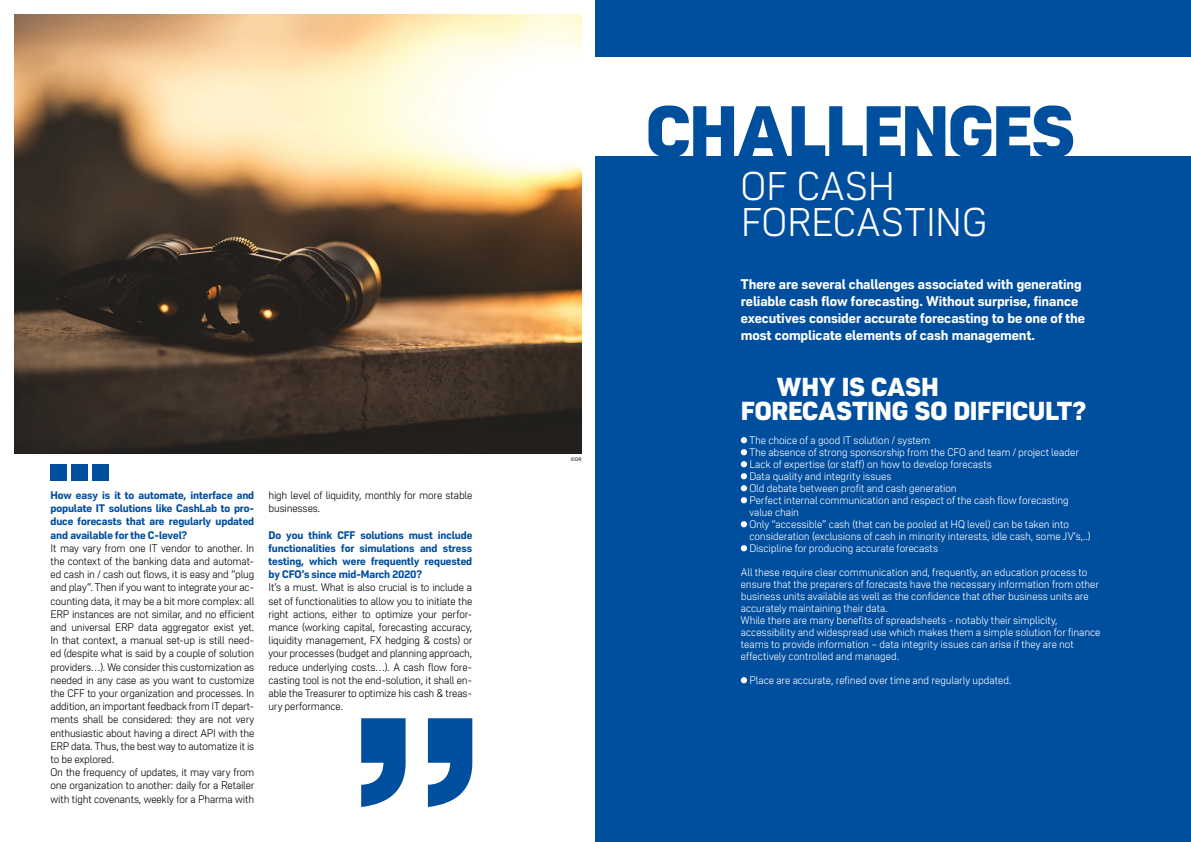
<style>
.page{position:relative;width:1191px;height:842px;background:#fff}
.page>*{position:absolute;margin:0;border:0;box-sizing:border-box;transform-origin:0 0}
.t1{font:800 72px "Roag";letter-spacing:-.02em;color:#004e9e}
.t2{font:300 40px/36px "Roag";letter-spacing:.01em;color:#fff}
.t3{font:800 26px/24px "Roag";letter-spacing:-.01em;color:#fff}
.t4{font:700 14px/16.8px "Roag";letter-spacing:-.005em;color:#fff}
.t5{font:300 11px/13.2px "Roag";letter-spacing:-.01em;color:#000}
.t6{font:300 11px/12px "Roag";color:#fff}
.t7{font:700 11px/13.2px "Roag";letter-spacing:-.01em;color:#004e9e;text-align:justify}
.t8{font:5px "Roag";color:#000}
</style>
<div class="page">
<div style="left:595px;top:0;width:596px;height:842px;background:#004e9e"></div>
<svg style="left:741px;top:437px;width:6px;height:6px"></svg>
<svg style="left:741px;top:449px;width:6px;height:6px"></svg>
<svg style="left:741px;top:461px;width:6px;height:6px"></svg>
<svg style="left:741px;top:473px;width:6px;height:6px"></svg>
<svg style="left:741px;top:485px;width:6px;height:6px"></svg>
<svg style="left:741px;top:497px;width:6px;height:6px"></svg>
<svg style="left:741px;top:521px;width:6px;height:6px"></svg>
<svg style="left:741px;top:545px;width:6px;height:6px"></svg>
<svg style="left:741px;top:677px;width:6px;height:6px"></svg>
<div style="left:595px;top:57px;width:596px;height:99px;background:#fff"></div>
<svg style="left:361px;top:718px;width:111px;height:89px"></svg>
<img style="left:14px;top:14px;width:567px;height:440px">
<div style="left:50px;top:464px;width:17px;height:17px;background:#004e9e"></div>
<div style="left:71px;top:464px;width:17px;height:17px;background:#004e9e"></div>
<div style="left:92px;top:464px;width:17px;height:17px;background:#004e9e"></div>
<p class="t7" style="left:50px;top:487px;width:205px">How easy is it to automate, interface and populate IT solutions like CashLab to pro&shy;duce forecasts that are regularly updated and available for the C-level?</p>
<p class="t5" style="left:50px;top:540px;width:205px">It may vary from one IT vendor to another. In the context of the banking data and automat&shy;ed cash in / cash out flows, it is easy and “plug and play”. Then if you want to integrate your ac&shy;counting data, it may be a bit more complex: all ERP instances are not similar, and no efficient and universal ERP data aggregator exist yet.<br>In that context, a manual set-up is still need&shy;ed (despite what is said by a couple of solution providers…). We consider this customization as needed in any case as you want to customize the CFF to your organization and processes. In addition, an important feedback from IT depart&shy;ments shall be considered: they are not very enthusiastic about having a direct API with the ERP data. Thus, the best way to automatize it is to be explored.<br>On the frequency of updates, it may vary from one organization to another: daily for a Retailer with tight covenants, weekly for a Pharma with</p>
<p class="t5" style="left:268px;top:487px;width:205px">high level of liquidity, monthly for more stable businesses.</p>
<p class="t7" style="left:268px;top:527px;width:205px">Do you think CFF solutions must include functionalities for simulations and stress testing, which were frequently requested by CFO’s since mid-March 2020?</p>
<p class="t5" style="left:268px;top:580px;width:205px;text-align:justify">It’s a must. What is also crucial is to include a set of functionalities to allow you to initiate the right actions, either to optimize your perfor&shy;mance (working capital, forecasting accuracy, liquidity management, FX hedging &amp; costs) or your processes (budget and planning approach, reduce underlying costs…). A cash flow fore&shy;casting tool is not the end-solution, it shall en&shy;able the Treasurer to optimize his cash &amp; treas&shy;ury performance.</p>
<p class="t8" style="left:571px;top:455px;width:12px">©DR</p>
<h1 class="t1" style="left:646px;top:75px;width:431px">CHALLENGES</h1>
<h2 class="t2" style="left:741px;top:164px;width:247px">OF CASH<br>FORECASTING</h2>
<p class="t4" style="left:741px;top:274px;width:346px">There are several challenges associated with generating reliable cash flow forecasting. Without surprise, finance executives consider accurate forecasting to be one of the most complicate elements of cash management.</p>
<h3 class="t3" style="left:741px;top:372px;width:347px;text-indent:36px">WHY IS CASH<br>FORECASTING SO DIFFICULT?</h3>
<p class="t6" style="left:749px;top:433px;width:343px">The choice of a good IT solution / system<br>The absence of strong sponsorship from the CFO and team / project leader Lack of expertise (or staff) on how to develop forecasts<br>Data quality and integrity issues<br>Old debate between profit and cash generation<br>Perfect internal communication and respect of the cash flow forecasting value chain<br>Only “accessible” cash (that can be pooled at HQ level) can be taken into consideration (exclusions of cash in minority interests, idle cash, some JV’s,..)<br>Discipline for producing accurate forecasts</p>
<p class="t6" style="left:741px;top:565px;width:361px">All these require clear communication and, frequently, an education process to ensure that the preparers of forecasts have the necessary information from other business units available as well as the confidence that other business units are accurately maintaining their data.<br>While there are many benefits of spreadsheets - notably their simplicity, accessibility and widespread use which makes them a simple solution for finance teams to provide information – data integrity issues can arise if they are not effectively controlled and managed.</p>
<p class="t6" style="left:749px;top:673px;width:264px">Place are accurate, refined over time and regularly updated.</p>
</div>
